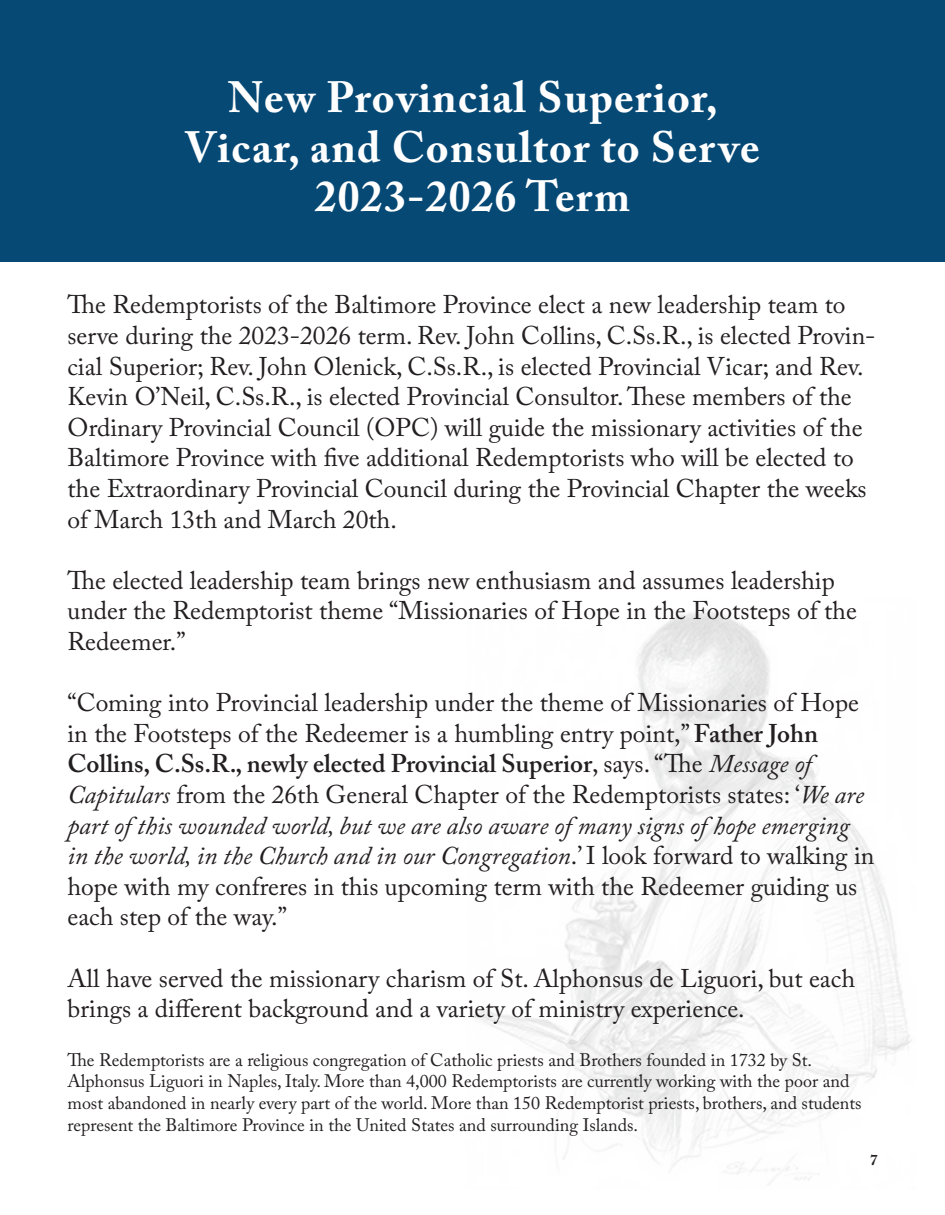
<style>
.page{position:relative;width:945px;height:1215px;background:#fff}
.page>*{position:absolute;margin:0;border:0;box-sizing:border-box;transform-origin:0 0}
.t1{font:700 43.5px/49.5px "Adobe Caslon Pro";letter-spacing:.03em;color:#fff;text-align:center}
.t2{font:25.5px/30.6px "Adobe Caslon Pro";color:#231f20}
.t3{font:18px/21.6px "Adobe Caslon Pro";color:#231f20}
.t4{font:700 15px "Adobe Caslon Pro";color:#231f20}
.s1{font-weight:600}
.s2{font-style:italic}
</style>
<div class="page">
<img style="left:472px;top:612px;width:440px;height:573px">
<div style="left:0;top:0;width:945px;height:262px;background:#064975"></div>
<p class="t1" style="left:228px;top:72px;width:491px">New Provincial Superior,</p>
<p class="t1" style="left:185px;top:122px;width:576px">Vicar, and Consultor to Serve<br>2023-2026 Term</p>
<p class="t2" style="left:68px;top:289px;width:810px">The Redemptorists of the Baltimore Province elect a new leadership team to serve during the 2023-2026 term. Rev. John Collins, C.Ss.R., is elected Provin&shy;cial Superior; Rev. John Olenick, C.Ss.R., is elected Provincial Vicar; and Rev.<br>Kevin O’Neil, C.Ss.R., is elected Provincial Consultor. These members of the Ordinary Provincial Council (OPC) will guide the missionary activities of the Baltimore Province with five additional Redemptorists who will be elected to the Extraordinary Provincial Council during the Provincial Chapter the weeks of March 13th and March 20th.</p>
<p class="t2" style="left:68px;top:565px;width:791px">The elected leadership team brings new enthusiasm and assumes leadership under the Redemptorist theme “Missionaries of Hope in the Footsteps of the<br>Redeemer.”</p>
<p class="t2" style="left:68px;top:687px;width:808px">“Coming into Provincial leadership under the theme of Missionaries of Hope in the Footsteps of the Redeemer is a humbling entry point,” <span class="s1">Father John Collins, C.Ss.R., newly elected Provincial Superior</span>, says. “The <span class="s2">Message of Capitulars</span> from the 26th General Chapter of the Redemptorists states: ‘<span class="s2">We are part of this wounded world, but we are also aware of many signs of hope emerging in the world, in the Church and in our Congregation</span>.’ I look forward to walking in hope with my confreres in this upcoming term with the Redeemer guiding us each step of the way.”</p>
<p class="t2" style="left:68px;top:962px;width:789px">All have served the missionary charism of St. Alphonsus de Liguori, but each brings a different background and a variety of ministry experience.</p>
<p class="t3" style="left:68px;top:1049px;width:796px">The Redemptorists are a religious congregation of Catholic priests and Brothers founded in 1732 by St.<br>Alphonsus Liguori in Naples, Italy. More than 4,000 Redemptorists are currently working with the poor and most abandoned in nearly every part of the world. More than 150 Redemptorist priests, brothers, and students represent the Baltimore Province in the United States and surrounding Islands.</p>
<p class="t4" style="left:870px;top:1151px;width:9px">7</p>
</div>
